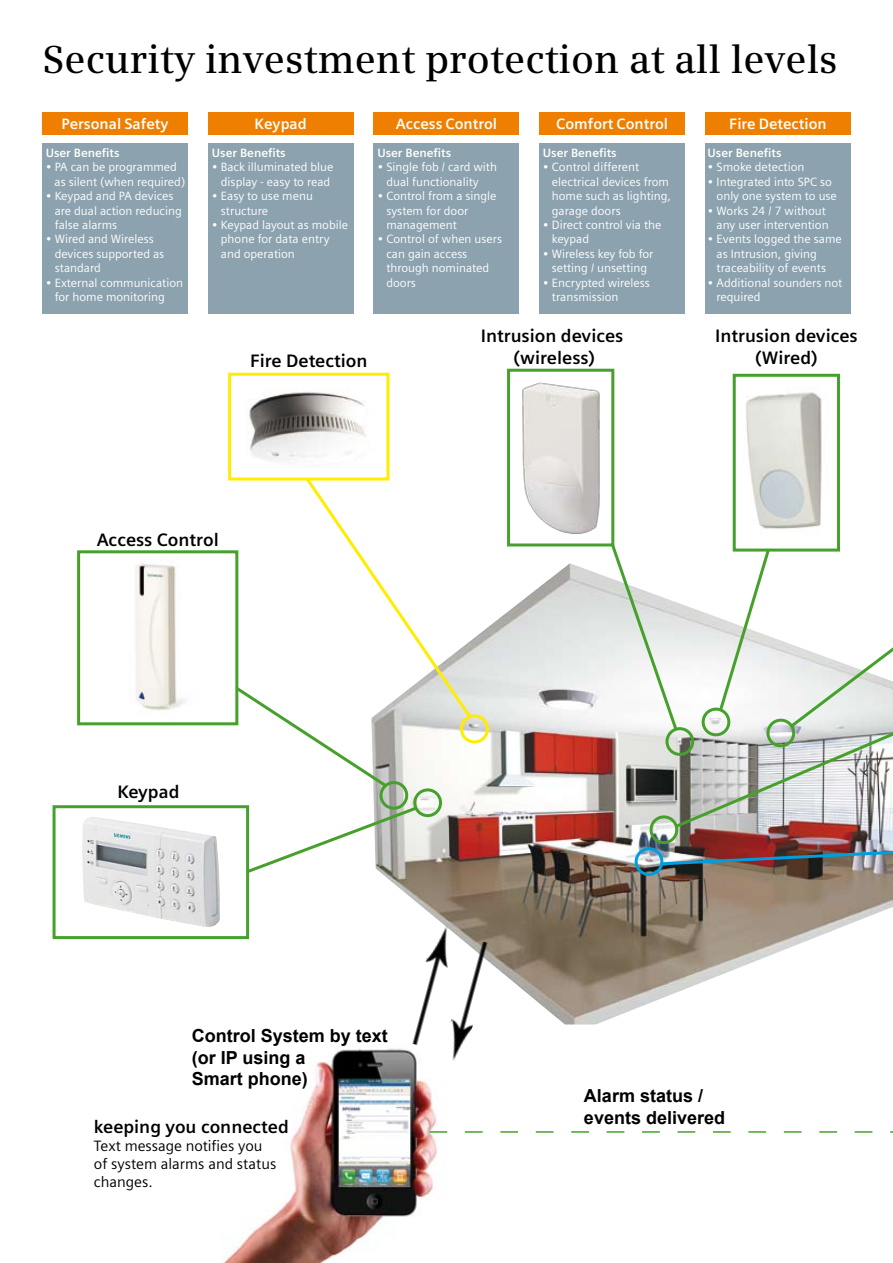
<style>
.page{position:relative;width:893px;height:1263px;background:#fff}
.page>*{position:absolute;margin:0;border:0;box-sizing:border-box;transform-origin:0 0}
.t1{font:600 39px "Siemens Serif";color:#000}
.t2{font:700 18px/21.6px "Siemens Sans OT";color:#000;text-align:center}
.t3{font:700 18px/21.6px "Arial";color:#000}
.t4{font:700 15px "Siemens Sans";color:#fff}
.t5{font:15px/18px "Siemens Sans OT";color:#000}
.t6{font:12px/14.4px "Siemens Sans OT";color:#fff}
.t7{font:700 12px "Siemens Sans OT";color:#fff}
</style>
<div class="page">
<img style="left:373px;top:563px;width:520px;height:461px">
<div style="left:635px;top:847px;width:28px;height:29px;border:3px solid #009ee0;border-radius:50%"></div>
<div style="left:413px;top:788px;width:29px;height:29px;border:3px solid #45a12b;border-radius:50%"></div>
<div style="left:460px;top:714px;width:29px;height:29px;border:3px solid #ffed00;border-radius:50%"></div>
<div style="left:649px;top:815px;width:29px;height:29px;border:3px solid #45a12b;border-radius:50%"></div>
<div style="left:379px;top:781px;width:29px;height:29px;border:3px solid #45a12b;border-radius:50%"></div>
<svg style="left:249px;top:804px;width:171px;height:72px"></svg>
<img style="left:522px;top:382px;width:78px;height:152px">
<div style="left:507px;top:369px;width:107px;height:177px;border:3px solid #45a12b"></div>
<img style="left:82px;top:817px;width:138px;height:110px">
<div style="left:53px;top:805px;width:196px;height:134px;border:3px solid #45a12b"></div>
<img style="left:222px;top:1048px;width:216px;height:215px">
<img style="left:452px;top:939px;width:42px;height:122px">
<img style="left:404px;top:923px;width:54px;height:124px">
<img style="left:657px;top:838px;width:236px;height:29px">
<img style="left:249px;top:391px;width:117px;height:70px">
<div style="left:228px;top:373px;width:162px;height:107px;border:3px solid #ffed00"></div>
<img style="left:135px;top:563px;width:50px;height:148px">
<div style="left:77px;top:550px;width:161px;height:175px;border:3px solid #45a12b"></div>
<svg style="left:232px;top:475px;width:242px;height:315px"></svg>
<svg style="left:429px;top:1131px;width:464px;height:2px"></svg>
<img style="left:746px;top:387px;width:76px;height:138px">
<div style="left:733px;top:374px;width:107px;height:177px;border:3px solid #45a12b"></div>
<svg style="left:609px;top:525px;width:284px;height:305px"></svg>
<div style="left:43px;top:112px;width:145px;height:23px;background:#ee7f00"></div>
<div style="left:208px;top:112px;width:145px;height:23px;background:#ee7f00"></div>
<div style="left:374px;top:112px;width:145px;height:23px;background:#ee7f00"></div>
<div style="left:540px;top:112px;width:145px;height:23px;background:#ee7f00"></div>
<div style="left:705px;top:112px;width:145px;height:23px;background:#ee7f00"></div>
<div style="left:43px;top:143px;width:145px;height:170px;background:#8ca3af"></div>
<div style="left:208px;top:143px;width:145px;height:170px;background:#8ca3af"></div>
<div style="left:374px;top:143px;width:145px;height:170px;background:#8ca3af"></div>
<div style="left:540px;top:143px;width:145px;height:170px;background:#8ca3af"></div>
<div style="left:705px;top:143px;width:145px;height:170px;background:#8ca3af"></div>
<h1 class="t1" style="left:43px;top:36px;width:797px">Security investment protection at all levels</h1>
<p class="t4" style="left:61px;top:116px;width:109px">Personal Safety</p>
<p class="t4" style="left:255px;top:116px;width:54px">Keypad</p>
<p class="t4" style="left:396px;top:116px;width:103px">Access Control</p>
<p class="t4" style="left:556px;top:116px;width:113px">Comfort Control</p>
<p class="t4" style="left:729px;top:116px;width:99px">Fire Detection</p>
<p class="t7" style="left:46px;top:146px;width:75px">User Benefits</p>
<p class="t6" style="left:55px;top:160px;width:132px;text-indent:-9px">• PA can be programmed as silent (when required)</p>
<p class="t6" style="left:55px;top:189px;width:129px;text-indent:-9px">• Keypad and PA devices are dual action reducing false alarms</p>
<p class="t6" style="left:55px;top:232px;width:111px;text-indent:-9px">• Wired and Wireless devices supported as standard</p>
<p class="t6" style="left:55px;top:275px;width:130px;text-indent:-9px">• External communication for home monitoring</p>
<p class="t7" style="left:212px;top:146px;width:75px">User Benefits</p>
<p class="t6" style="left:212px;top:160px;width:123px;text-align:center">• Back illuminated blue display - easy to read</p>
<p class="t6" style="left:221px;top:189px;width:94px;text-indent:-9px">• Easy to use menu structure</p>
<p class="t6" style="left:221px;top:218px;width:129px;text-indent:-9px">• Keypad layout as mobile phone for data entry and operation</p>
<p class="t7" style="left:377px;top:146px;width:75px">User Benefits</p>
<p class="t6" style="left:386px;top:160px;width:112px;text-indent:-9px">• Single fob / card with dual functionality</p>
<p class="t6" style="left:386px;top:189px;width:112px;text-indent:-9px">• Control from a single system for door management</p>
<p class="t6" style="left:386px;top:232px;width:117px;text-indent:-9px">• Control of when users can gain access through nominated doors</p>
<p class="t7" style="left:543px;top:146px;width:75px">User Benefits</p>
<p class="t6" style="left:552px;top:160px;width:121px;text-indent:-9px">• Control different electrical devices from home such as lighting, garage doors</p>
<p class="t6" style="left:552px;top:218px;width:111px;text-indent:-9px">• Direct control via the keypad</p>
<p class="t6" style="left:543px;top:247px;width:112px;text-align:center">• Wireless key fob for setting / unsetting</p>
<p class="t6" style="left:552px;top:275px;width:99px;text-indent:-9px">• Encrypted wireless transmission</p>
<p class="t7" style="left:708px;top:146px;width:75px">User Benefits</p>
<p class="t6" style="left:708px;top:160px;width:98px">• Smoke detection</p>
<p class="t6" style="left:717px;top:175px;width:122px;text-indent:-9px">• Integrated into SPC so only one system to use</p>
<p class="t6" style="left:708px;top:203px;width:123px;text-align:right">• Works 24 / 7 without any user intervention</p>
<p class="t6" style="left:717px;top:232px;width:127px;text-indent:-9px">• Events logged the same as Intrusion, giving traceability of events</p>
<p class="t6" style="left:717px;top:275px;width:127px;text-indent:-9px">• Additional sounders not required</p>
<h2 class="t2" style="left:250px;top:350px;width:119px">Fire Detection</h2>
<h2 class="t2" style="left:97px;top:529px;width:123px">Access Control</h2>
<h2 class="t2" style="left:481px;top:325px;width:144px">Intrusion devices (wireless)</h2>
<h2 class="t2" style="left:715px;top:325px;width:144px">Intrusion devices (Wired)</h2>
<h2 class="t2" style="left:118px;top:781px;width:63px">Keypad</h2>
<h2 class="t3" style="left:192px;top:1026px;width:198px">Control System by text (or IP using a<br>Smart phone)</h2>
<h2 class="t2" style="left:94px;top:1116px;width:196px">keeping you connected</h2>
<p class="t5" style="left:94px;top:1137px;width:184px">Text message notifies you of system alarms and status changes.</p>
<h2 class="t3" style="left:584px;top:1085px;width:143px">Alarm status / events delivered</h2>
</div>
